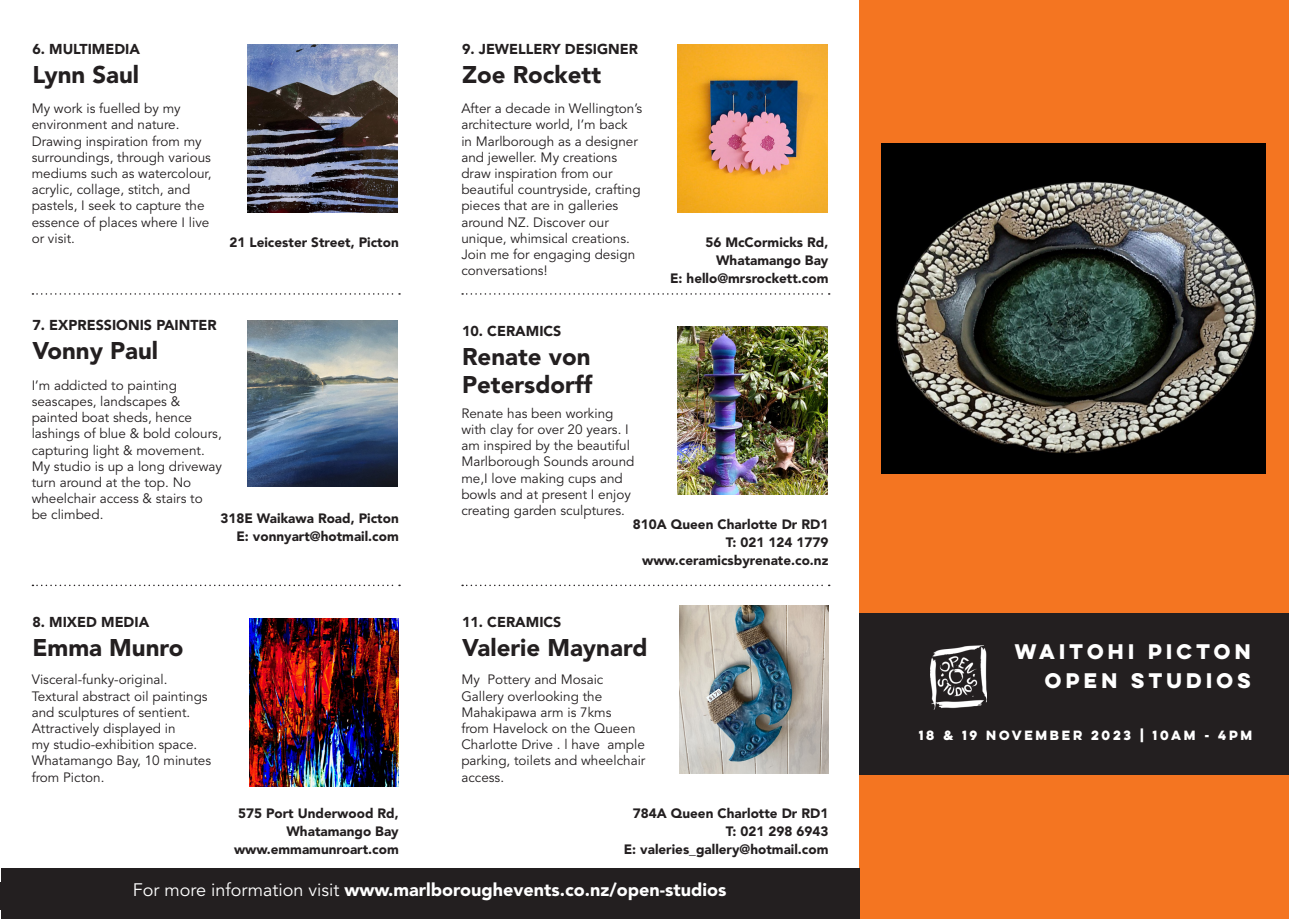
<style>
.page{position:relative;width:1289px;height:919px;background:#fff}
.page>*{position:absolute;margin:0;border:0;box-sizing:border-box;transform-origin:0 0}
.t1{font:900 24px "Avenir";color:#231f20}
.t2{font:700 18.9px "Lulo Clean One";color:#fff}
.t3{font:900 18px "Avenir";color:#fff}
.t4{font:900 14.25px "Avenir";color:#231f20}
.t5{font:13.5px/16.2px "Avenir";color:#231f20}
.t6{font:900 13.5px/18px "Avenir";color:#231f20;text-align:right}
.t7{font:700 12px "Lulo Clean One";color:#fff}
.s1{font-weight:400}
</style>
<div class="page">
<img style="left:677px;top:44px;width:150px;height:168px">
<div style="left:859px;top:0;width:429px;height:918px;background:#f47521"></div>
<img style="left:881px;top:143px;width:384px;height:330px">
<div style="left:859px;top:613px;width:429px;height:161px;background:#231f20"></div>
<img style="left:930px;top:645px;width:56px;height:64px">
<svg style="left:32px;top:293px;width:368px;height:2px"></svg>
<svg style="left:32px;top:584px;width:368px;height:2px"></svg>
<img style="left:247px;top:321px;width:150px;height:165px">
<img style="left:247px;top:44px;width:150px;height:168px">
<img style="left:250px;top:618px;width:149px;height:168px">
<svg style="left:462px;top:293px;width:367px;height:2px"></svg>
<svg style="left:462px;top:584px;width:367px;height:2px"></svg>
<img style="left:677px;top:326px;width:150px;height:168px">
<img style="left:679px;top:605px;width:149px;height:168px">
<div style="left:1px;top:868px;width:858px;height:50px;background:#231f20"></div>
<div style="left:0;top:882px;width:859px;height:27px;background:#231f20"></div>
<p class="t4" style="left:32px;top:40px;width:109px">6. MULTIMEDIA</p>
<p class="t1" style="left:32px;top:60px;width:108px">Lynn Saul</p>
<p class="t5" style="left:32px;top:101px;width:181px">My work is fuelled by my environment and nature.<br>Drawing inspiration from my surroundings, through various mediums such as watercolour, acrylic, collage, stitch, and pastels, I seek to capture the essence of places where I live or visit.</p>
<p class="t6" style="left:229px;top:233px;width:171px">21 Leicester Street, Picton</p>
<p class="t4" style="left:32px;top:317px;width:186px">7. EXPRESSIONIS PAINTER</p>
<p class="t1" style="left:32px;top:336px;width:127px">Vonny Paul</p>
<p class="t5" style="left:32px;top:377px;width:192px">I’m addicted to painting seascapes, landscapes &amp; painted boat sheds, hence lashings of blue &amp; bold colours, capturing light &amp; movement.<br>My studio is up a long driveway turn around at the top. No wheelchair access &amp; stairs to<br>be climbed.</p>
<p class="t6" style="left:220px;top:509px;width:180px">318E Waikawa Road, Picton</p>
<p class="t6" style="left:236px;top:527px;width:164px">E: vonnyart@hotmail.com</p>
<p class="t4" style="left:32px;top:613px;width:118px">8. MIXED MEDIA</p>
<p class="t1" style="left:32px;top:633px;width:153px">Emma Munro</p>
<p class="t5" style="left:32px;top:672px;width:181px">Visceral-funky-original.<br>Textural abstract oil paintings and sculptures of sentient.<br>Attractively displayed in<br>my studio-exhibition space.<br>Whatamango Bay, 10 minutes from Picton.</p>
<p class="t4" style="left:462px;top:40px;width:178px">9. JEWELLERY DESIGNER</p>
<p class="t1" style="left:462px;top:60px;width:141px">Zoe Rockett</p>
<p class="t5" style="left:461px;top:101px;width:182px">After a decade in Wellington’s architecture world, I’m back<br>in Marlborough as a designer and jeweller. My creations draw inspiration from our beautiful countryside, crafting pieces that are in galleries around NZ. Discover our unique, whimsical creations.<br>Join me for engaging design conversations!</p>
<p class="t4" style="left:462px;top:322px;width:101px">10. CERAMICS</p>
<p class="t1" style="left:462px;top:341px;width:130px">Renate von</p>
<p class="t1" style="left:462px;top:370px;width:132px">Petersdorff</p>
<p class="t6" style="left:705px;top:233px;width:124px">56 McCormicks Rd,</p>
<p class="t6" style="left:716px;top:251px;width:114px">Whatamango Bay</p>
<p class="t6" style="left:670px;top:269px;width:160px">E: hello@mrsrockett.com</p>
<p class="t5" style="left:461px;top:405px;width:175px">Renate has been working with clay for over 20 years. I am inspired by the beautiful<br>Marlborough Sounds around me,I love making cups and bowls and at present I enjoy creating garden sculptures.</p>
<p class="t6" style="left:633px;top:515px;width:197px">810A Queen Charlotte Dr RD1</p>
<p class="t6" style="left:725px;top:533px;width:104px">T: 021 124 1779</p>
<p class="t6" style="left:642px;top:551px;width:188px">www.ceramicsbyrenate.co.nz</p>
<p class="t4" style="left:462px;top:613px;width:101px">11. CERAMICS</p>
<p class="t1" style="left:462px;top:633px;width:187px">Valerie Maynard</p>
<p class="t5" style="left:461px;top:672px;width:185px">My Pottery and Mosaic<br>Gallery overlooking the<br>Mahakipawa arm is 7kms<br>from Havelock on the Queen<br>Charlotte Drive . l have ample parking, toilets and wheelchair access.</p>
<p class="t6" style="left:633px;top:804px;width:197px">784A Queen Charlotte Dr RD1</p>
<p class="t6" style="left:725px;top:822px;width:104px">T: 021 298 6943</p>
<p class="t6" style="left:623px;top:840px;width:206px">E: valeries_gallery@hotmail.com</p>
<p class="t3" style="left:133px;top:879px;width:595px"><span class="s1">For more information visit</span> www.marlboroughevents.co.nz/open-studios</p>
<p class="t6" style="left:238px;top:804px;width:162px">575 Port Underwood Rd,<br>Whatamango Bay</p>
<p class="t6" style="left:234px;top:840px;width:166px">www.emmamunroart.com</p>
<p class="t2" style="left:1014px;top:637px;width:242px">WAITOHI PICTON</p>
<p class="t2" style="left:1044px;top:665px;width:211px">OPEN STUDIOS</p>
<p class="t7" style="left:918px;top:725px;width:337px">18 &amp; 19 NOVEMBER 2023 | 10AM - 4PM</p>
</div>
